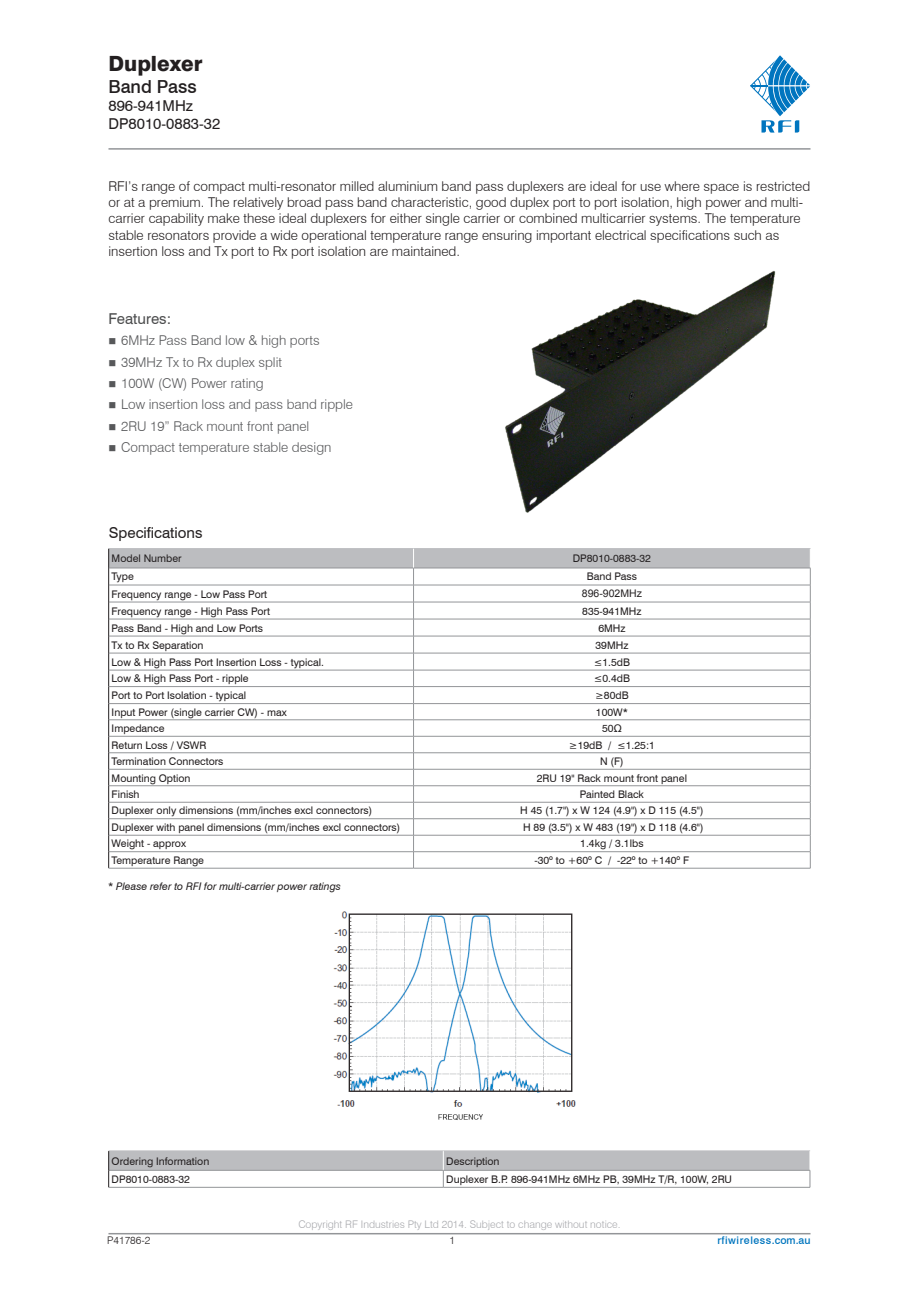
<style>
.page{position:relative;width:919px;height:1289px;background:#fff}
.page>*{position:absolute;margin:0;border:0;box-sizing:border-box;transform-origin:0 0}
.t1{font:800 21px "Swiss 721 BT";color:#231f20}
.t2{font:500 18px "Swiss 721 BT";color:#231f20}
.FEATURES_SUB_HEAD{font:15px/18px "Swiss 721 BT";color:#231f20}
.FEATURES_SUB_HEAD-2{font:15px "Swiss 721 BT";color:#4b4c4d}
.BODY_COPY{font:300 13.5px/16.2px "Swiss 721 BT";color:#231f20}
.BULLETS{font:300 13.5px "Swiss 721 BT";color:#57585a}
.SPEC_TABLE_COPY{font:10.5px "Swiss 721 BT";color:#231f20}
.SPEC_TABLE_CENTRED_C{font:10.5px "Swiss 721 BT";color:#231f20}
.t3{font:300 10.5px "Swiss 721 BT";color:#a8a9ad}
.SPEC_TABLE_COPY-2{font:italic 10.5px "Swiss 721 BT";color:#231f20}
.t4{font:500 10.5px "Swiss 721 BT";letter-spacing:.05em;color:#0075be}
.SPEC_TABLE_COPY-3{font:10.5px "Arial";color:#231f20}
.t5{font:300 10.5px "Swiss 721 BT";color:#231f20}
.s1{font-family:"Arial"}
</style>
<div class="page">
<hr style="left:108px;top:148px;width:702px;height:2px;background:#939598">
<hr style="left:108px;top:1232px;width:702px;height:2px;background:#939598">
<svg style="left:750px;top:55px;width:60px;height:78px"></svg>
<hr style="left:108px;top:868px;width:305px;height:1px;background:#939598">
<hr style="left:413px;top:868px;width:397px;height:1px;background:#939598">
<svg style="left:108px;top:548px;width:703px;height:320px"></svg>
<hr style="left:413px;top:703px;width:397px;height:1px;background:#939598">
<svg style="left:108px;top:1150px;width:702px;height:37px"></svg>
<hr style="left:443px;top:1169px;width:367px;height:1px;background:#939598">
<hr style="left:443px;top:1186px;width:367px;height:1px;background:#939598">
<img style="left:505px;top:271px;width:271px;height:242px">
<img style="left:438px;top:1114px;width:45px;height:6px">
<img style="left:333px;top:911px;width:243px;height:196px">
<h1 class="t1" style="left:108px;top:51px;width:96px">Duplexer</h1>
<h2 class="t2" style="left:108px;top:75px;width:90px">Band Pass</h2>
<h3 class="FEATURES_SUB_HEAD" style="left:108px;top:96px;width:113px">896-941MHz<br>DP8010-0883-32</h3>
<p class="BODY_COPY" style="left:108px;top:178px;width:703px">RFI’s range of compact multi-resonator milled aluminium band pass duplexers are ideal for use where space is restricted or at a premium. The relatively broad pass band characteristic, good duplex port to port isolation, high power and multi&shy;carrier capability make these ideal duplexers for either single carrier or combined multicarrier systems. The temperature stable resonators provide a wide operational temperature range ensuring important electrical specifications such as insertion loss and Tx port to Rx port isolation are maintained.</p>
<p class="FEATURES_SUB_HEAD-2" style="left:108px;top:309px;width:64px">Features:</p>
<p class="BULLETS" style="left:108px;top:332px;width:213px">■ 6MHz Pass Band low &amp; high ports</p>
<p class="BULLETS" style="left:108px;top:353px;width:175px">■ 39MHz Tx to Rx duplex split</p>
<p class="BULLETS" style="left:108px;top:375px;width:157px">■ 100W (CW) Power rating</p>
<p class="BULLETS" style="left:108px;top:396px;width:246px">■ Low insertion loss and pass band ripple</p>
<p class="BULLETS" style="left:108px;top:417px;width:202px">■ 2RU 19” Rack mount front panel</p>
<p class="BULLETS" style="left:108px;top:439px;width:224px">■ Compact temperature stable design</p>
<p class="FEATURES_SUB_HEAD" style="left:109px;top:524px;width:95px">Specifications</p>
<p class="SPEC_TABLE_COPY" style="left:112px;top:552px;width:72px">Model Number</p>
<p class="SPEC_TABLE_CENTRED_C" style="left:572px;top:552px;width:80px">DP8010-0883-32</p>
<p class="SPEC_TABLE_COPY" style="left:112px;top:570px;width:24px">Type</p>
<p class="SPEC_TABLE_COPY" style="left:586px;top:570px;width:52px">Band Pass</p>
<p class="SPEC_TABLE_COPY" style="left:112px;top:587px;width:157px">Frequency range - Low Pass Port</p>
<p class="SPEC_TABLE_COPY-3" style="left:581px;top:586px;width:62px">896-902MHz</p>
<p class="SPEC_TABLE_COPY" style="left:112px;top:604px;width:160px">Frequency range - High Pass Port</p>
<p class="SPEC_TABLE_COPY" style="left:582px;top:604px;width:61px">835-941MHz</p>
<p class="SPEC_TABLE_COPY" style="left:112px;top:621px;width:153px">Pass Band - High and Low Ports</p>
<p class="SPEC_TABLE_COPY" style="left:598px;top:621px;width:29px">6MHz</p>
<p class="SPEC_TABLE_COPY" style="left:112px;top:638px;width:93px">Tx to Rx Separation</p>
<p class="SPEC_TABLE_COPY" style="left:595px;top:638px;width:34px">39MHz</p>
<p class="SPEC_TABLE_COPY" style="left:112px;top:655px;width:214px">Low &amp; High Pass Port Insertion Loss - typical.</p>
<p class="SPEC_TABLE_COPY" style="left:593px;top:655px;width:38px">≤1.5dB</p>
<p class="SPEC_TABLE_COPY" style="left:112px;top:672px;width:138px">Low &amp; High Pass Port - ripple</p>
<p class="SPEC_TABLE_COPY" style="left:593px;top:672px;width:38px">≤0.4dB</p>
<p class="SPEC_TABLE_COPY" style="left:112px;top:689px;width:136px">Port to Port Isolation - typical</p>
<p class="SPEC_TABLE_COPY" style="left:595px;top:689px;width:35px">≥80dB</p>
<p class="SPEC_TABLE_COPY" style="left:112px;top:705px;width:177px">Input Power (single carrier CW) - max</p>
<p class="SPEC_TABLE_COPY" style="left:596px;top:705px;width:34px">100W*</p>
<p class="SPEC_TABLE_COPY" style="left:112px;top:722px;width:54px">Impedance</p>
<p class="SPEC_TABLE_COPY" style="left:602px;top:722px;width:21px">50Ω</p>
<p class="SPEC_TABLE_COPY" style="left:112px;top:738px;width:96px">Return Loss / VSWR</p>
<p class="SPEC_TABLE_COPY" style="left:569px;top:738px;width:87px">≥19dB / ≤1.25:1</p>
<p class="SPEC_TABLE_COPY" style="left:112px;top:755px;width:113px">Termination Connectors</p>
<p class="SPEC_TABLE_COPY" style="left:600px;top:755px;width:25px">N (F)</p>
<p class="SPEC_TABLE_COPY" style="left:112px;top:771px;width:80px">Mounting Option</p>
<p class="SPEC_TABLE_COPY" style="left:536px;top:771px;width:152px">2RU 19" Rack mount front panel</p>
<p class="SPEC_TABLE_COPY" style="left:112px;top:787px;width:29px">Finish</p>
<p class="SPEC_TABLE_CENTRED_C" style="left:579px;top:787px;width:66px">Painted Black</p>
<p class="SPEC_TABLE_COPY" style="left:112px;top:804px;width:262px">Duplexer only dimensions (mm/inches excl connectors)</p>
<p class="SPEC_TABLE_CENTRED_C" style="left:520px;top:804px;width:185px">H 45 (1.7") x W 124 (4.9") x D 115 (4.5")</p>
<p class="SPEC_TABLE_COPY" style="left:112px;top:820px;width:290px">Duplexer with panel dimensions (mm/inches excl connectors)</p>
<p class="SPEC_TABLE_CENTRED_C" style="left:523px;top:820px;width:182px">H 89 (3.5") x W 483 (19") x D 118 (4.6")</p>
<p class="SPEC_TABLE_COPY" style="left:112px;top:837px;width:76px">Weight - approx</p>
<p class="SPEC_TABLE_CENTRED_C" style="left:580px;top:837px;width:65px">1.4kg / 3.1lbs</p>
<p class="SPEC_TABLE_COPY" style="left:112px;top:853px;width:94px">Temperature Range</p>
<p class="SPEC_TABLE_CENTRED_C" style="left:534px;top:853px;width:156px">-30<span class="s1">º</span> to +60<span class="s1">º</span> C / -22<span class="s1">º</span> to +140<span class="s1">º</span> F</p>
<p class="SPEC_TABLE_COPY-2" style="left:108px;top:880px;width:234px">* Please refer to RFI for multi-carrier power ratings</p>
<p class="SPEC_TABLE_COPY" style="left:112px;top:1154px;width:99px">Ordering Information</p>
<p class="SPEC_TABLE_CENTRED_C" style="left:446px;top:1154px;width:55px">Description</p>
<p class="SPEC_TABLE_COPY" style="left:112px;top:1172px;width:80px">DP8010-0883-32</p>
<p class="SPEC_TABLE_CENTRED_C" style="left:446px;top:1172px;width:287px">Duplexer B.P. 896-941MHz 6MHz PB, 39MHz T/R, 100W, 2RU</p>
<p class="t3" style="left:298px;top:1217px;width:324px">Copyright RF Industries Pty Ltd 2014. Subject to change without notice.</p>
<p class="t5" style="left:107px;top:1233px;width:45px">P41786-2</p>
<p class="t5" style="left:449px;top:1233px;width:7px">1</p>
<p class="t4" style="left:717px;top:1233px;width:95px">rfiwireless.com.au</p>
</div>
